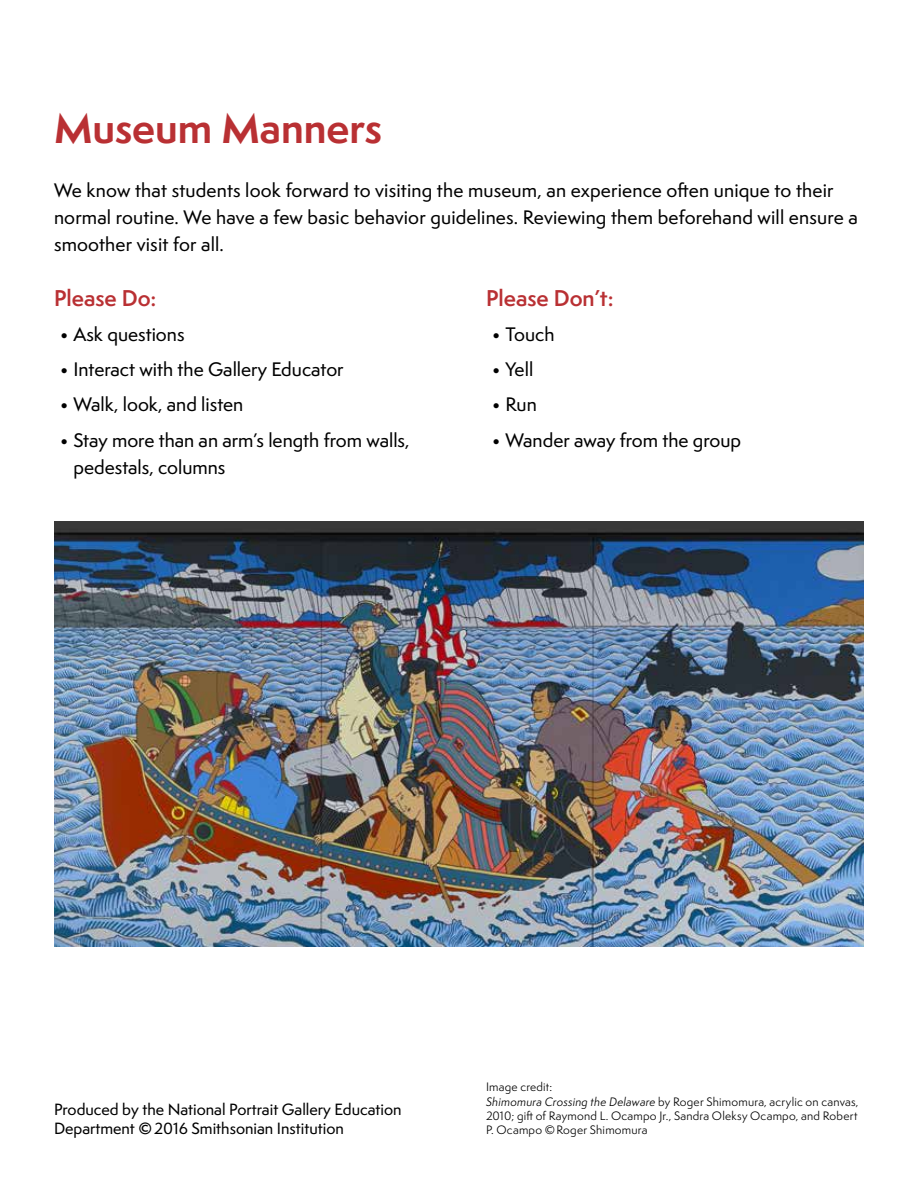
<style>
.page{position:relative;width:918px;height:1188px;background:#fff}
.page>*{position:absolute;margin:0;border:0;box-sizing:border-box;transform-origin:0 0}
.t1{font:700 39px "Semplicita Pro";color:#b93033}
.t2{font:600 21px "Semplicita Pro";color:#b93033}
.t3{font:500 18px/27px "Semplicita Pro";color:#000}
.t4{font:500 15px/19.5px "Semplicita Pro";color:#000}
.t5{font:11.25px/14.2px "Semplicita Pro";letter-spacing:.02em;color:#000}
.s1{font-style:italic}
</style>
<div class="page">
<img style="left:54px;top:522px;width:810px;height:424px">
<h1 class="t1" style="left:54px;top:100px;width:330px">Museum Manners</h1>
<p class="t3" style="left:54px;top:177px;width:805px">We know that students look forward to visiting the museum, an experience often unique to their normal routine. We have a few basic behavior guidelines. Reviewing them beforehand will ensure a smoother visit for all.</p>
<p class="t2" style="left:486px;top:282px;width:129px">Please Don’t:</p>
<p class="t3" style="left:492px;top:321px;width:64px">• Touch</p>
<p class="t3" style="left:492px;top:356px;width:43px">• Yell</p>
<p class="t3" style="left:492px;top:391px;width:46px">• Run</p>
<p class="t3" style="left:492px;top:426px;width:251px">• Wander away from the group</p>
<p class="t2" style="left:54px;top:282px;width:104px">Please Do:</p>
<p class="t3" style="left:60px;top:321px;width:126px">• Ask questions</p>
<p class="t3" style="left:60px;top:356px;width:285px">• Interact with the Gallery Educator</p>
<p class="t3" style="left:60px;top:391px;width:185px">• Walk, look, and listen</p>
<p class="t3" style="left:74px;top:426px;width:338px;text-indent:-14px">• Stay more than an arm’s length from walls, pedestals, columns</p>
<p class="t4" style="left:54px;top:1099px;width:349px">Produced by the National Portrait Gallery Education<br>Department ©2016 Smithsonian Institution</p>
<p class="t5" style="left:486px;top:1080px;width:374px">Image credit:<br><span class="s1">Shimomura Crossing the Delaware</span> by Roger Shimomura, acrylic on canvas, 2010; gift of Raymond L. Ocampo Jr., Sandra Oleksy Ocampo, and Robert P. Ocampo ©Roger Shimomura</p>
</div>
